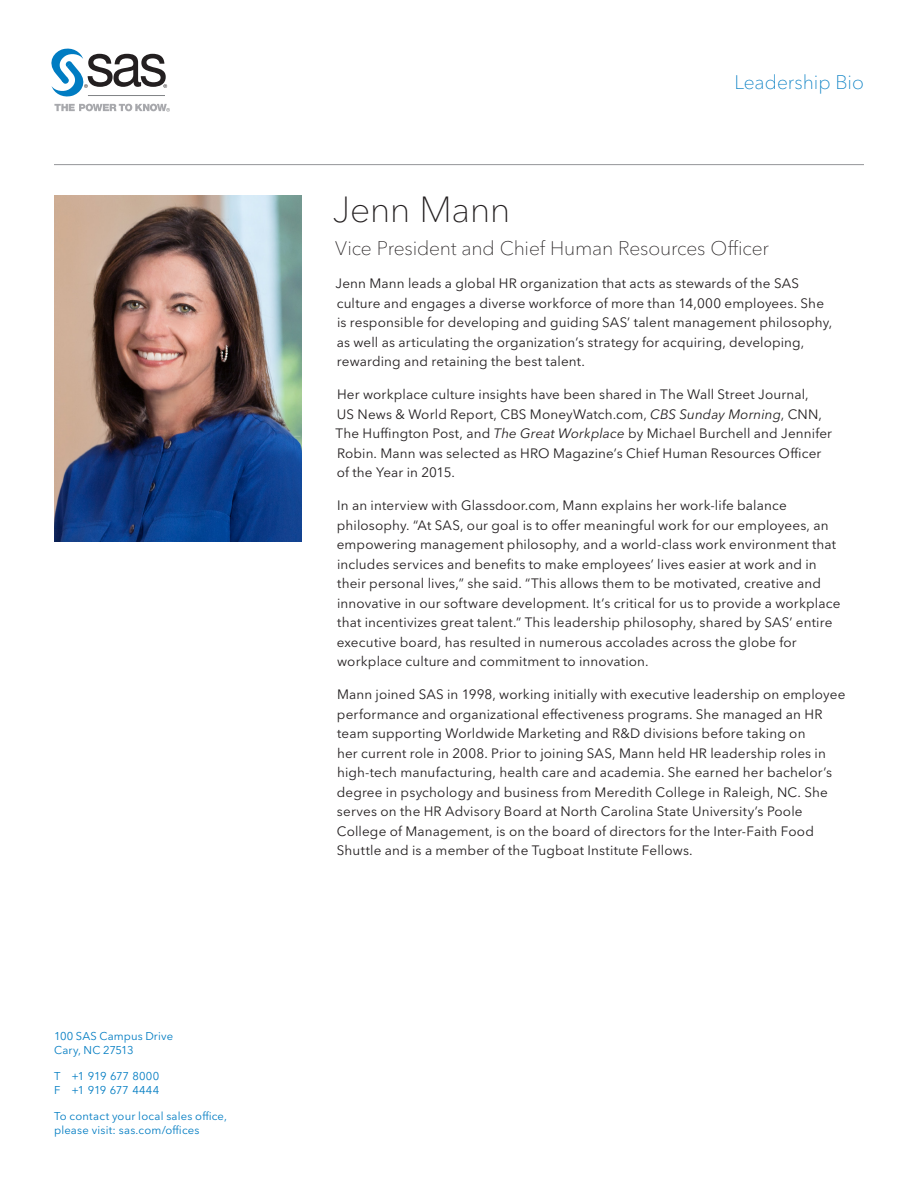
<style>
.page{position:relative;width:918px;height:1188px;background:#fff}
.page>*{position:absolute;margin:0;border:0;box-sizing:border-box;transform-origin:0 0}
.t1{font:100 36px "Avenir Next W1 G";letter-spacing:-.015em;color:#231f20}
.t2{font:100 19.5px "Avenir Next W1 G";letter-spacing:-.01em;color:#231f20}
.t3{font:100 19.5px "Avenir Next W1 G";color:#007cc2}
.t4{font:13.5px/19.5px "Avenir Next W1 G";letter-spacing:.01em;color:#231f20}
.t5{font:11.25px/14.2px "Avenir Next W1 G";letter-spacing:.015em;color:#007cc2}
.t6{font:11.25px "Avenir Next W1 G";letter-spacing:-.01em;color:#007cc2}
.s1{font-style:italic}
</style>
<div class="page">
<svg style="left:54px;top:104px;width:116px;height:8px"></svg>
<svg style="left:51px;top:48px;width:116px;height:49px"></svg>
<hr style="left:88px;top:95px;width:77px;height:1px;background:#808285">
<hr style="left:54px;top:164px;width:810px;height:1px;background:#939598">
<img style="left:54px;top:195px;width:247px;height:347px">
<p class="t5" style="left:54px;top:1029px;width:121px">100 SAS Campus Drive</p>
<p class="t6" style="left:54px;top:1044px;width:81px">Cary, NC 27513</p>
<p class="t6" style="left:54px;top:1069px;width:107px">T +1 919 677 8000</p>
<p class="t6" style="left:54px;top:1084px;width:107px">F +1 919 677 4444</p>
<p class="t5" style="left:54px;top:1109px;width:175px">To contact your local sales office, please visit: sas.com/offices</p>
<p class="t3" style="left:734px;top:71px;width:131px">Leadership Bio</p>
<p class="t1" style="left:333px;top:188px;width:179px">Jenn Mann</p>
<p class="t2" style="left:335px;top:237px;width:435px">Vice President and Chief Human Resources Officer</p>
<p class="t4" style="left:336px;top:274px;width:498px">Jenn Mann leads a global HR organization that acts as stewards of the SAS culture and engages a diverse workforce of more than 14,000 employees. She is responsible for developing and guiding SAS’ talent management philosophy, as well as articulating the organization’s strategy for acquiring, developing, rewarding and retaining the best talent.</p>
<p class="t4" style="left:336px;top:385px;width:498px">Her workplace culture insights have been shared in The Wall Street Journal,<br>US News &amp; World Report, CBS MoneyWatch.com, <span class="s1">CBS Sunday Morning</span>, CNN, The Huffington Post, and <span class="s1">The Great Workplace</span> by Michael Burchell and Jennifer Robin. Mann was selected as HRO Magazine’s Chief Human Resources Officer of the Year in 2015.</p>
<p class="t4" style="left:337px;top:496px;width:505px">In an interview with Glassdoor.com, Mann explains her work-life balance philosophy. “At SAS, our goal is to offer meaningful work for our employees, an empowering management philosophy, and a world-class work environment that includes services and benefits to make employees’ lives easier at work and in their personal lives,” she said. “This allows them to be motivated, creative and innovative in our software development. It’s critical for us to provide a workplace that incentivizes great talent.” This leadership philosophy, shared by SAS’ entire executive board, has resulted in numerous accolades across the globe for workplace culture and commitment to innovation.</p>
<p class="t4" style="left:337px;top:685px;width:510px">Mann joined SAS in 1998, working initially with executive leadership on employee performance and organizational effectiveness programs. She managed an HR team supporting Worldwide Marketing and R&amp;D divisions before taking on<br>her current role in 2008. Prior to joining SAS, Mann held HR leadership roles in high-tech manufacturing, health care and academia. She earned her bachelor’s degree in psychology and business from Meredith College in Raleigh, NC. She serves on the HR Advisory Board at North Carolina State University’s Poole College of Management, is on the board of directors for the Inter-Faith Food Shuttle and is a member of the Tugboat Institute Fellows.</p>
</div>
